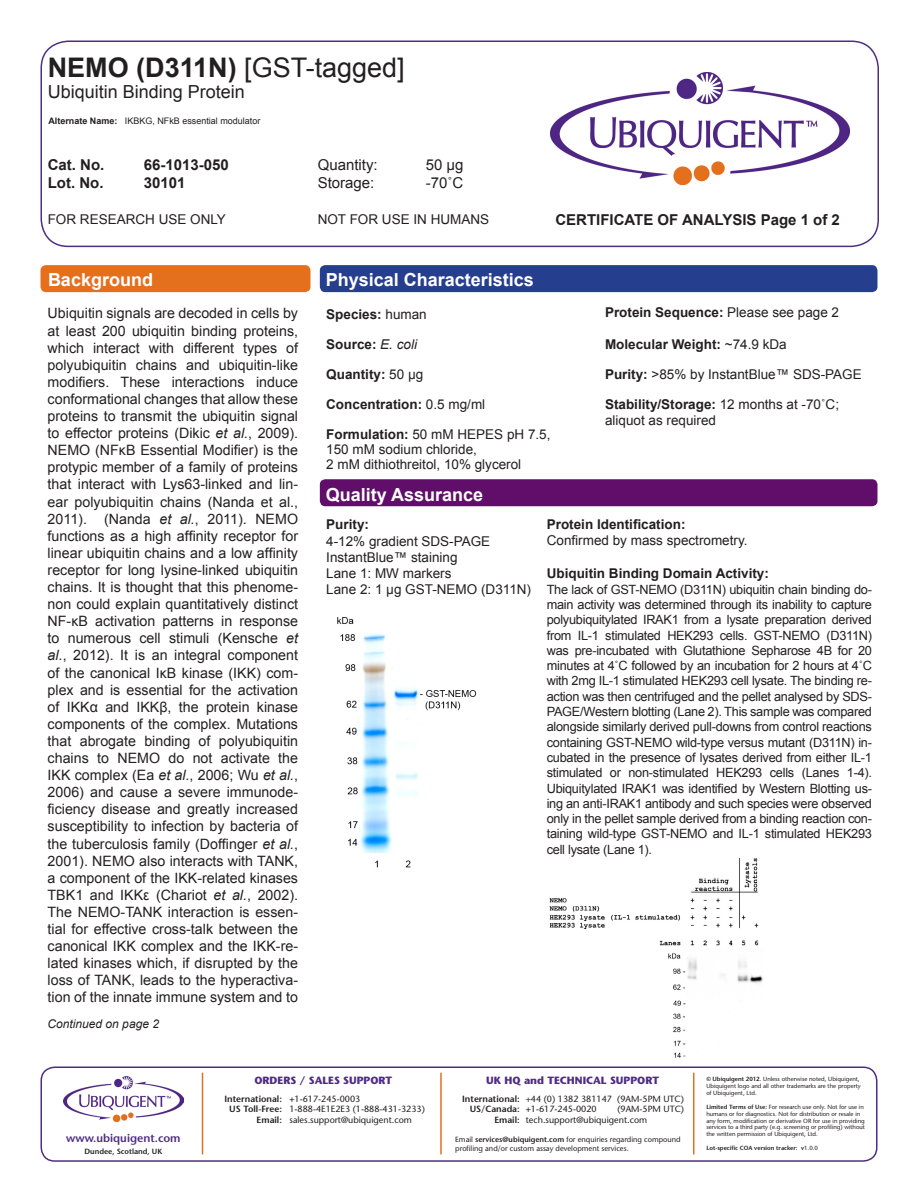
<style>
.page{position:relative;width:918px;height:1188px;background:#fff}
.page>*{position:absolute;margin:0;border:0;box-sizing:border-box;transform-origin:0 0}
.t1{font:27px "Arial";color:#231f20}
.t2{font:700 18px "Arial";color:#fff}
.t3{font:18px "Arial";color:#231f20}
.t4{font:700 15px "Arial";color:#231f20}
.t5{font:15px "Arial";color:#231f20}
.t6{font:14.25px/17.1px "Arial";color:#231f20;text-align:justify}
.t7{font:13.5px/15px "Arial";color:#231f20}
.t8{font:700 13.5px "Arial";color:#231f20}
.t9{font:12.75px/15.3px "Arial";letter-spacing:-.02em;color:#231f20;text-align:justify}
.t10{font:italic 12px "Arial";color:#231f20}
.t11{font:600 11.4px "Stone Sans";color:#502d84}
.t12{font:700 10.5px "Stone Sans";color:#502d84}
.t13{font:9px/10.8px "Stone Sans";color:#231f20}
.t14{font:9px "Arial";color:#231f20}
.t15{font:600 9px "Stone Sans";color:#231f20}
.t16{font:7.5px/9px "Stone Sans";color:#231f20}
.t17{font:600 7.5px "Stone Sans";color:#231f20}
.t18{font:6px/6.9px "Stone Sans";color:#231f20}
.t19{font:600 6px "Stone Sans";color:#231f20}
.s1{font-weight:700}
.s2{font-style:italic}
.s3{font-weight:400}
.s4{font-weight:400;font-style:italic}
.s5{font-weight:600}
</style>
<div class="page">
<div style="left:40px;top:40px;width:839px;height:207px;border:2px solid #502d84;border-radius:27px"></div>
<img style="left:550px;top:73px;width:299px;height:112px">
<div style="left:40px;top:1066px;width:838px;height:96px;border:2px solid #502d84;border-radius:14px"></div>
<hr style="left:202px;top:1073px;width:1px;height:81px;background:#e37024">
<hr style="left:440px;top:1073px;width:2px;height:81px;background:#e37024">
<hr style="left:693px;top:1073px;width:1px;height:81px;background:#e37024">
<img style="left:64px;top:1077px;width:120px;height:44px">
<img style="left:337px;top:617px;width:140px;height:251px">
<div style="left:41px;top:265px;width:269px;height:27px;background:#e4701e;border-radius:5px"></div>
<div style="left:320px;top:265px;width:557px;height:27px;background:#253f8e;border-radius:5px"></div>
<div style="left:320px;top:479px;width:557px;height:27px;background:#600e69;border-radius:5px"></div>
<img style="left:549px;top:859px;width:214px;height:199px">
<p class="t1" style="left:48px;top:49px;width:359px"><span class="s1">NEMO (D311N)</span> [GST-tagged]</p>
<p class="t3" style="left:48px;top:80px;width:199px">Ubiquitin Binding Protein</p>
<p class="t14" style="left:48px;top:115px;width:214px"><span class="s1">Alternate Name:</span> IKBKG, NFkB essential modulator</p>
<p class="t4" style="left:48px;top:155px;width:58px">Cat. No.</p>
<p class="t4" style="left:144px;top:155px;width:87px">66-1013-050</p>
<p class="t5" style="left:318px;top:155px;width:62px">Quantity:</p>
<p class="t5" style="left:426px;top:155px;width:39px">50 µg</p>
<p class="t4" style="left:48px;top:173px;width:57px">Lot. No.</p>
<p class="t4" style="left:144px;top:173px;width:43px">30101</p>
<p class="t5" style="left:318px;top:173px;width:58px">Storage:</p>
<p class="t5" style="left:426px;top:173px;width:39px">-70˚C</p>
<p class="t7" style="left:48px;top:212px;width:180px">FOR RESEARCH USE ONLY</p>
<p class="t7" style="left:318px;top:212px;width:173px">NOT FOR USE IN HUMANS</p>
<p class="t2" style="left:48px;top:268px;width:107px">Background</p>
<p class="t2" style="left:326px;top:268px;width:210px">Physical Characteristics</p>
<p class="t4" style="left:555px;top:209px;width:286px">CERTIFICATE OF ANALYSIS Page 1 of 2</p>
<p class="t6" style="left:48px;top:305px;width:252px">Ubiquitin signals are decoded in cells by at least 200 ubiquitin binding proteins, which interact with different types of polyubiquitin chains and ubiquitin-like modifiers. These interactions induce conformational changes that allow these proteins to transmit the ubiquitin signal to effector proteins (Dikic <span class="s2">et al.</span>, 2009).<br>NEMO (NFκB Essential Modifier) is the protypic member of a family of proteins that interact with Lys63-linked and lin&shy;ear polyubiquitin chains (Nanda et al., 2011). (Nanda <span class="s2">et al.</span>, 2011). NEMO functions as a high affinity receptor for linear ubiquitin chains and a low affinity receptor for long lysine-linked ubiquitin chains. It is thought that this phenome&shy;non could explain quantitatively distinct NF-κB activation patterns in response to numerous cell stimuli (Kensche <span class="s2">et al.</span>, 2012). It is an integral component of the canonical IκB kinase (IKK) com&shy;plex and is essential for the activation of IKKα and IKKβ, the protein kinase components of the complex. Mutations that abrogate binding of polyubiquitin chains to NEMO do not activate the IKK complex (Ea <span class="s2">et al.</span>, 2006; Wu <span class="s2">et al.</span>, 2006) and cause a severe immunode&shy;ficiency disease and greatly increased susceptibility to infection by bacteria of the tuberculosis family (Doffinger <span class="s2">et al.</span>, 2001). NEMO also interacts with TANK, a component of the IKK-related kinases TBK1 and IKKε (Chariot <span class="s2">et al.</span>, 2002).<br>The NEMO-TANK interaction is essen&shy;tial for effective cross-talk between the canonical IKK complex and the IKK-re&shy;lated kinases which, if disrupted by the loss of TANK, leads to the hyperactiva&shy;tion of the innate immune system and to</p>
<p class="t10" style="left:48px;top:1016px;width:113px">Continued on page 2</p>
<p class="t8" style="left:326px;top:305px;width:102px">Species: <span class="s3">human</span></p>
<p class="t8" style="left:326px;top:335px;width:92px">Source: <span class="s4">E. coli</span></p>
<p class="t8" style="left:326px;top:365px;width:99px">Quantity: <span class="s3">50 μg</span></p>
<p class="t8" style="left:326px;top:395px;width:161px">Concentration: <span class="s3">0.5 mg/ml</span></p>
<p class="t7" style="left:326px;top:427px;width:226px"><span class="s1">Formulation:</span> 50 mM HEPES pH 7.5,<br>150 mM sodium chloride,<br>2 mM dithiothreitol, 10% glycerol</p>
<p class="t2" style="left:326px;top:482px;width:159px">Quality Assurance</p>
<p class="t8" style="left:605px;top:304px;width:236px">Protein Sequence: <span class="s3">Please see page 2</span></p>
<p class="t8" style="left:605px;top:335px;width:183px">Molecular Weight: <span class="s3">~74.9 kDa</span></p>
<p class="t7" style="left:605px;top:366px;width:258px"><span class="s1">Purity:</span> &gt;85% by InstantBlue™ SDS-PAGE</p>
<p class="t7" style="left:605px;top:396px;width:236px;line-height:16.2px"><span class="s1">Stability/Storage:</span> 12 months at -70˚C; aliquot as required</p>
<p class="t8" style="left:547px;top:515px;width:140px">Protein Identification:</p>
<p class="t7" style="left:547px;top:533px;width:202px">Confirmed by mass spectrometry.</p>
<p class="t8" style="left:326px;top:516px;width:44px">Purity:</p>
<p class="t7" style="left:326px;top:533px;width:166px">4-12% gradient SDS-PAGE</p>
<p class="t7" style="left:326px;top:550px;width:133px">InstantBlue™ staining</p>
<p class="t7" style="left:326px;top:565px;width:206px;line-height:16.2px">Lane 1: MW markers<br>Lane 2: 1 µg GST-NEMO (D311N)</p>
<p class="t8" style="left:547px;top:565px;width:224px">Ubiquitin Binding Domain Activity:</p>
<p class="t9" style="left:547px;top:582px;width:327px">The lack of GST-NEMO (D311N) ubiquitin chain binding do&shy;main activity was determined through its inability to capture polyubiquitylated IRAK1 from a lysate preparation derived from IL-1 stimulated HEK293 cells. GST-NEMO (D311N) was pre-incubated with Glutathione Sepharose 4B for 20 minutes at 4˚C followed by an incubation for 2 hours at 4˚C with 2mg IL-1 stimulated HEK293 cell lysate. The binding re&shy;action was then centrifuged and the pellet analysed by SDS-PAGE/Western blotting (Lane 2). This sample was compared alongside similarly derived pull-downs from control reactions containing GST-NEMO wild-type versus mutant (D311N) in&shy;cubated in the presence of lysates derived from either IL-1 stimulated or non-stimulated HEK293 cells (Lanes 1-4).<br>Ubiquitylated IRAK1 was identified by Western Blotting us&shy;ing an anti-IRAK1 antibody and such species were observed only in the pellet sample derived from a binding reaction con&shy;taining wild-type GST-NEMO and IL-1 stimulated HEK293 cell lysate (Lane 1).</p>
<p class="t11" style="left:66px;top:1131px;width:116px">www.ubiquigent.com</p>
<p class="t17" style="left:85px;top:1147px;width:79px">Dundee, Scotland, UK</p>
<p class="t12" style="left:254px;top:1074px;width:139px">ORDERS / SALES SUPPORT</p>
<p class="t15" style="left:224px;top:1093px;width:138px">International: +<span class="s3">1-617-245-0003</span></p>
<p class="t13" style="left:229px;top:1104px;width:197px"><span class="s5">US Toll-Free:</span> 1-888-4E1E2E3 (1-888-431-3233)</p>
<p class="t13" style="left:257px;top:1115px;width:157px"><span class="s5">Email:</span> sales.support@ubiquigent.com</p>
<p class="t12" style="left:486px;top:1074px;width:174px">UK HQ and TECHNICAL SUPPORT</p>
<p class="t13" style="left:470px;top:1093px;width:216px;text-indent:-8px"><span class="s5">International:</span> +44 (0) 1382 381147 (9AM-5PM UTC)<br><span class="s5">US/Canada: +</span>1-617-245-0020</p>
<p class="t13" style="left:494px;top:1104px;width:191px;text-indent:123px">(9AM-5PM UTC)<br><span class="s5">Email:</span> tech.support@ubiquigent.com</p>
<p class="t16" style="left:455px;top:1134px;width:227px">Email <span class="s5">services@ubiquigent.com</span> for enquiries regarding compound profiling and/or custom assay development services.</p>
<p class="t18" style="left:706px;top:1076px;width:156px"><span class="s5">© Ubiquigent 2012</span>. Unless otherwise noted, Ubiquigent,<br>Ubiquigent logo and all other trademarks are the property of Ubiquigent, Ltd.</p>
<p class="t18" style="left:706px;top:1103px;width:160px"><span class="s5">Limited Terms of Use:</span> For research use only. Not for use in humans or for diagnostics. Not for distribution or resale in any form, modification or derivative OR for use in providing services to a third party (e.g. screening or profiling) without the written permission of Ubiquigent, Ltd.</p>
<p class="t19" style="left:706px;top:1144px;width:113px">Lot-specific COA version tracker: v<span class="s3">1.0.0</span></p>
</div>
